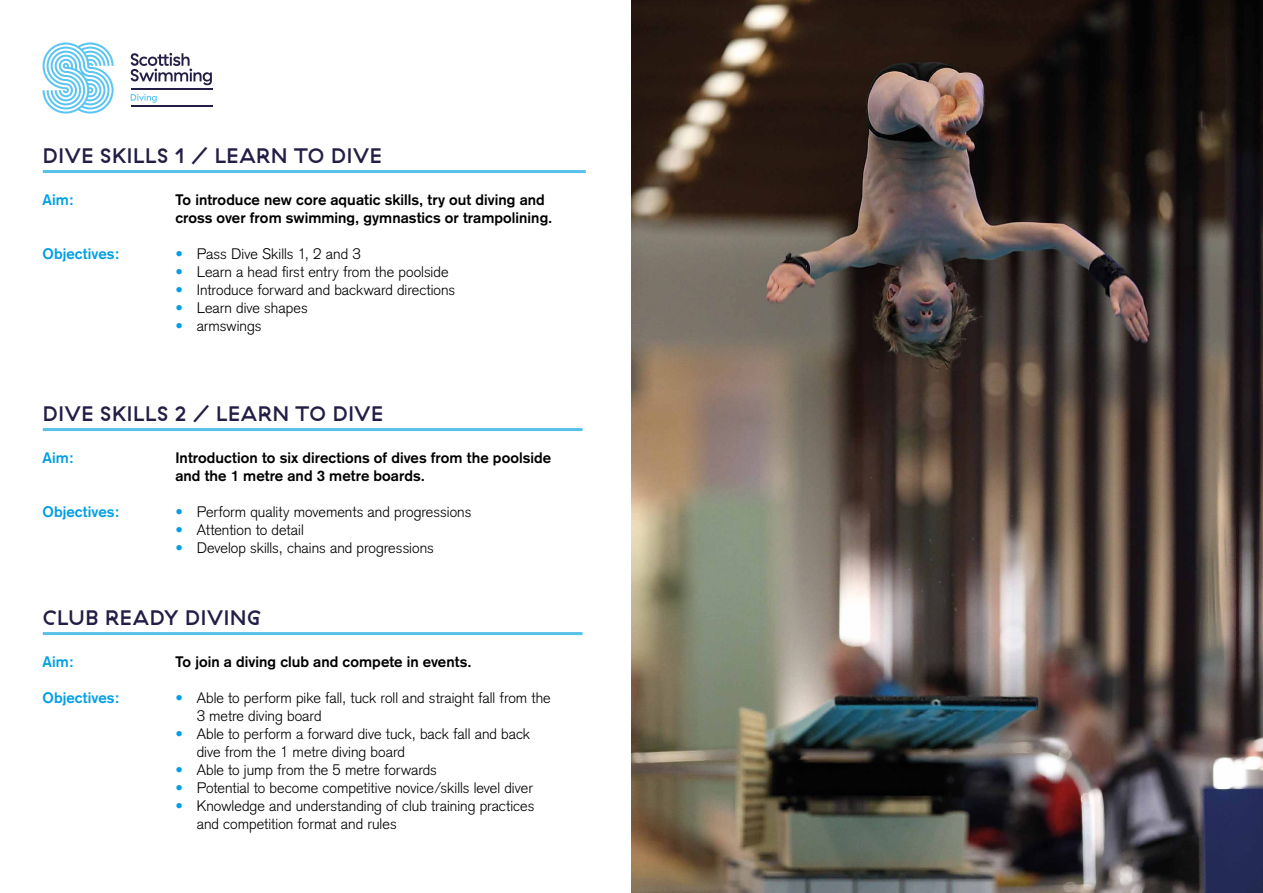
<style>
.page{position:relative;width:1263px;height:893px;background:#fff}
.page>*{position:absolute;margin:0;border:0;box-sizing:border-box;transform-origin:0 0}
.t1{font:500 21px "GT Haptik";letter-spacing:.03em;color:#231e46}
.t2{font:300 15px/18px "Akzidenz Grotesk";letter-spacing:.005em;color:#000}
.t3{font:700 15px/18px "Akzidenz Grotesk";letter-spacing:.005em;color:#000}
.t4{font:700 15px "Akzidenz Grotesk";letter-spacing:.01em;color:#009fe3}
.s1{font-weight:700;color:#009fe3}
</style>
<div class="page">
<img style="left:631px;top:0;width:632px;height:893px">
<hr style="left:43px;top:170px;width:543px;height:3px;background:#57c1e9">
<hr style="left:43px;top:428px;width:540px;height:3px;background:#57c1e9">
<hr style="left:43px;top:632px;width:540px;height:3px;background:#57c1e9">
<hr style="left:131px;top:89px;width:82px;height:1px;background:#231e46">
<hr style="left:131px;top:105px;width:82px;height:1px;background:#231e46">
<svg style="left:131px;top:53px;width:81px;height:32px"></svg>
<svg style="left:131px;top:94px;width:26px;height:9px"></svg>
<svg style="left:43px;top:43px;width:71px;height:71px"></svg>
<h1 class="t1" style="left:43px;top:143px;width:340px">DIVE SKILLS 1 / LEARN TO DIVE</h1>
<p class="t4" style="left:43px;top:190px;width:33px">Aim:</p>
<p class="t4" style="left:43px;top:244px;width:78px">Objectives:</p>
<p class="t3" style="left:175px;top:190px;width:379px">To introduce new core aquatic skills, try out diving and cross over from swimming, gymnastics or trampolining.</p>
<p class="t2" style="left:175px;top:244px;width:187px"><span class="s1">•</span> Pass Dive Skills 1, 2 and 3</p>
<p class="t2" style="left:175px;top:262px;width:275px"><span class="s1">•</span> Learn a head first entry from the poolside</p>
<p class="t2" style="left:175px;top:280px;width:281px"><span class="s1">•</span> Introduce forward and backward directions</p>
<p class="t2" style="left:175px;top:298px;width:134px"><span class="s1">•</span> Learn dive shapes</p>
<p class="t2" style="left:175px;top:316px;width:88px"><span class="s1">•</span> armswings</p>
<h1 class="t1" style="left:43px;top:401px;width:342px">DIVE SKILLS 2 / LEARN TO DIVE</h1>
<p class="t4" style="left:43px;top:448px;width:33px">Aim:</p>
<p class="t4" style="left:43px;top:502px;width:78px">Objectives:</p>
<p class="t3" style="left:175px;top:448px;width:377px">Introduction to six directions of dives from the poolside and the 1 metre and 3 metre boards.</p>
<p class="t2" style="left:175px;top:502px;width:297px"><span class="s1">•</span> Perform quality movements and progressions</p>
<p class="t2" style="left:175px;top:520px;width:130px"><span class="s1">•</span> Attention to detail</p>
<p class="t2" style="left:175px;top:538px;width:260px"><span class="s1">•</span> Develop skills, chains and progressions</p>
<h1 class="t1" style="left:43px;top:605px;width:220px">CLUB READY DIVING</h1>
<p class="t4" style="left:43px;top:652px;width:33px">Aim:</p>
<p class="t4" style="left:43px;top:688px;width:78px">Objectives:</p>
<p class="t3" style="left:175px;top:652px;width:298px">To join a diving club and compete in events.</p>
<p class="t2" style="left:197px;top:688px;width:356px;text-indent:-21px"><span class="s1">•</span> Able to perform pike fall, tuck roll and straight fall from the<br>3 metre diving board</p>
<p class="t2" style="left:197px;top:724px;width:335px;text-indent:-21px"><span class="s1">•</span> Able to perform a forward dive tuck, back fall and back dive from the 1 metre diving board</p>
<p class="t2" style="left:175px;top:760px;width:263px"><span class="s1">•</span> Able to jump from the 5 metre forwards</p>
<p class="t2" style="left:175px;top:778px;width:359px"><span class="s1">•</span> Potential to become competitive novice/skills level diver</p>
<p class="t2" style="left:197px;top:796px;width:339px;text-indent:-21px"><span class="s1">•</span> Knowledge and understanding of club training practices and competition format and rules</p>
</div>
